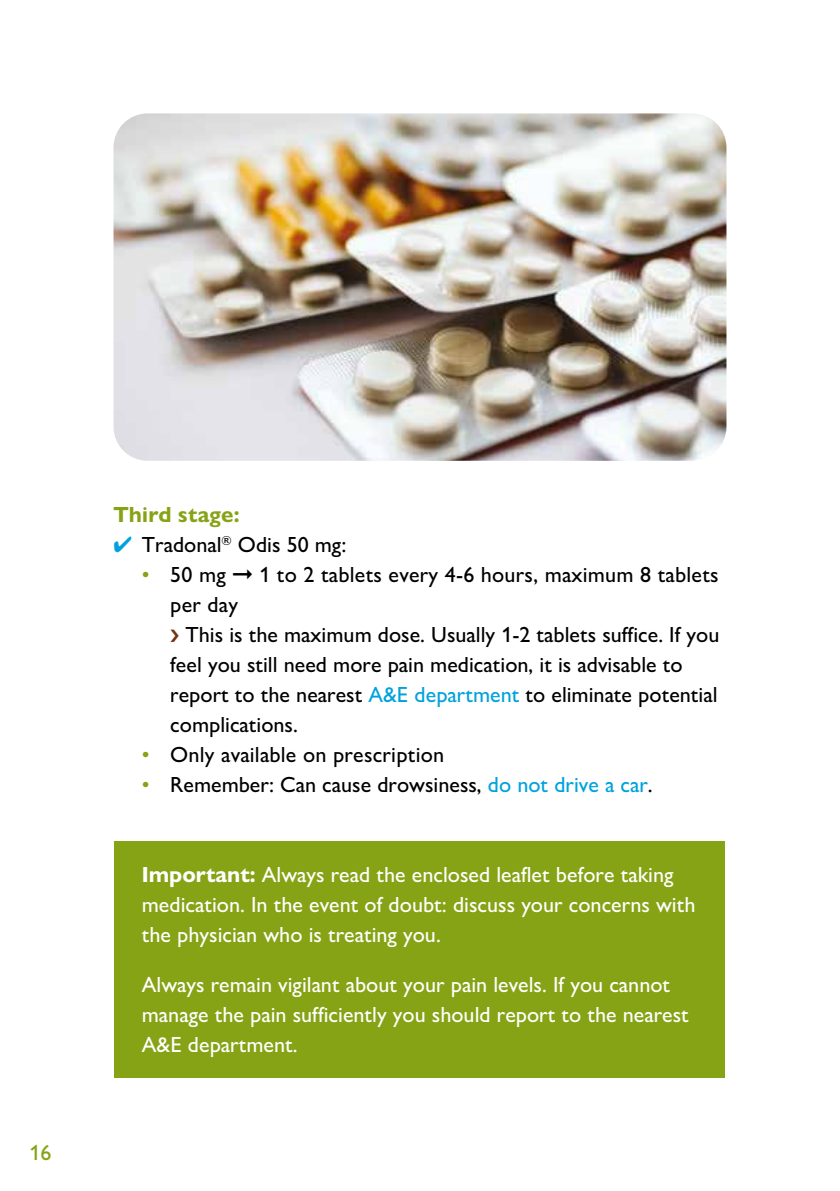
<style>
.page{position:relative;width:840px;height:1191px;background:#fff}
.page>*{position:absolute;margin:0;border:0;box-sizing:border-box;transform-origin:0 0}
.t1{font:500 22px/30px "Gill Sans Nova";color:#000}
.t2{font:500 22px/30px "Gill Sans Nova";color:#fff}
.t3{font:700 22px "Gill Sans Nova";letter-spacing:.005em;color:#86a315}
.t4{font:500 22px "Gill Sans Nova";color:#86a315}
.s1{color:#00a2dc}
.s2{color:#86a315}
.s3{font-weight:700}
</style>
<div class="page">
<div style="left:114px;top:841px;width:611px;height:236px;background:#86a315"></div>
<img style="left:113px;top:113px;width:613px;height:348px">
<p class="t4" style="left:29px;top:1138px;width:23px">16</p>
<p class="t3" style="left:113px;top:501px;width:127px">Third stage:</p>
<p class="t1" style="left:113px;top:529px;width:234px"><span class="s1">✔</span> Tradonal<sup>®</sup> Odis 50 mg:</p>
<p class="t1" style="left:170px;top:559px;width:549px;text-indent:-28px"><span class="s2">•</span> 50 mg ➞ 1 to 2 tablets every 4-6 hours, maximum 8 tablets per day</p>
<p class="t1" style="left:170px;top:619px;width:550px;text-indent:15px">This is the maximum dose. Usually 1-2 tablets suffice. If you feel you still need more pain medication, it is advisable to report to the nearest <span class="s1">A&amp;E department</span> to eliminate potential complications.</p>
<p class="t1" style="left:142px;top:739px;width:303px"><span class="s2">•</span> Only available on prescription</p>
<p class="t1" style="left:142px;top:769px;width:512px"><span class="s2">•</span> Remember: Can cause drowsiness, <span class="s1">do not drive a car</span>.</p>
<p class="t2" style="left:142px;top:859px;width:554px"><span class="s3">Important:</span> Always read the enclosed leaflet before taking medication. In the event of doubt: discuss your concerns with the physician who is treating you.</p>
<p class="t2" style="left:142px;top:969px;width:548px">Always remain vigilant about your pain levels. If you cannot manage the pain sufficiently you should report to the nearest<br>A&amp;E department.</p>
</div>
